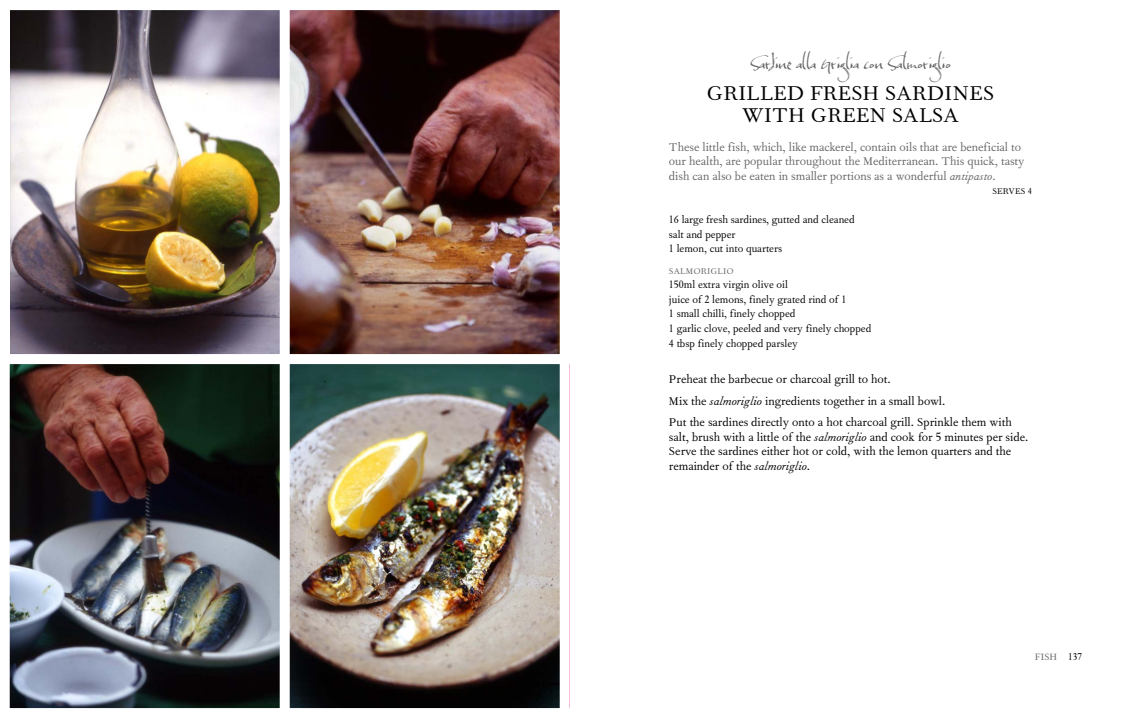
<style>
.page{position:relative;width:1140px;height:718px;background:#fff}
.page>*{position:absolute;margin:0;border:0;box-sizing:border-box;transform-origin:0 0}
.t1{font:24px/21px "Fournier";color:#000;text-align:center}
.t2{font:18px "Baka";color:#666}
.t3{font:13.5px/21.7px "Fournier";color:#000}
.t4{font:13.5px/14.5px "Fournier";color:#666}
.t5{font:12px/14.5px "Fournier";color:#000}
.t6{font:11px "Fournier";color:#666}
.t7{font:10px "Fournier";color:#666}
.t8{font:10px "Fournier";color:#000}
.s1{font-style:italic}
.s2{color:#000}
</style>
<div class="page">
<img style="left:10px;top:10px;width:270px;height:344px">
<img style="left:290px;top:10px;width:270px;height:344px">
<img style="left:10px;top:364px;width:270px;height:343px">
<img style="left:290px;top:364px;width:270px;height:343px">
<h2 class="t2" style="left:750px;top:53px;width:202px">Sardine alla Griglia con Salmoriglio</h2>
<h1 class="t1" style="left:706px;top:84px;width:289px">GRILLED FRESH SARDINES<br>WITH GREEN SALSA</h1>
<p class="t4" style="left:669px;top:140px;width:357px">These little fish, which, like mackerel, contain oils that are beneficial to our health, are popular throughout the Mediterranean. This quick, tasty dish can also be eaten in smaller portions as a wonderful <span class="s1">antipasto</span>.</p>
<p class="t8" style="left:992px;top:187px;width:41px">SERVES 4</p>
<p class="t5" style="left:669px;top:213px;width:187px">16 large fresh sardines, gutted and cleaned salt and pepper<br>1 lemon, cut into quarters</p>
<p class="t7" style="left:669px;top:267px;width:66px">SALMORIGLIO</p>
<p class="t5" style="left:669px;top:278px;width:204px">150ml extra virgin olive oil<br>juice of 2 lemons, finely grated rind of 1<br>1 small chilli, finely chopped<br>1 garlic clove, peeled and very finely chopped 4 tbsp finely chopped parsley</p>
<p class="t3" style="left:669px;top:368px;width:344px">Preheat the barbecue or charcoal grill to hot.<br>Mix the <span class="s1">salmoriglio</span> ingredients together in a small bowl.<br>Put the sardines directly onto a hot charcoal grill. Sprinkle them with</p>
<p class="t3" style="left:669px;top:430px;width:361px;line-height:14.5px">salt, brush with a little of the <span class="s1">salmoriglio</span> and cook for 5 minutes per side.<br>Serve the sardines either hot or cold, with the lemon quarters and the remainder of the <span class="s1">salmoriglio</span>.</p>
<p class="t6" style="left:1035px;top:652px;width:49px">FISH <span class="s2">137</span></p>
</div>
